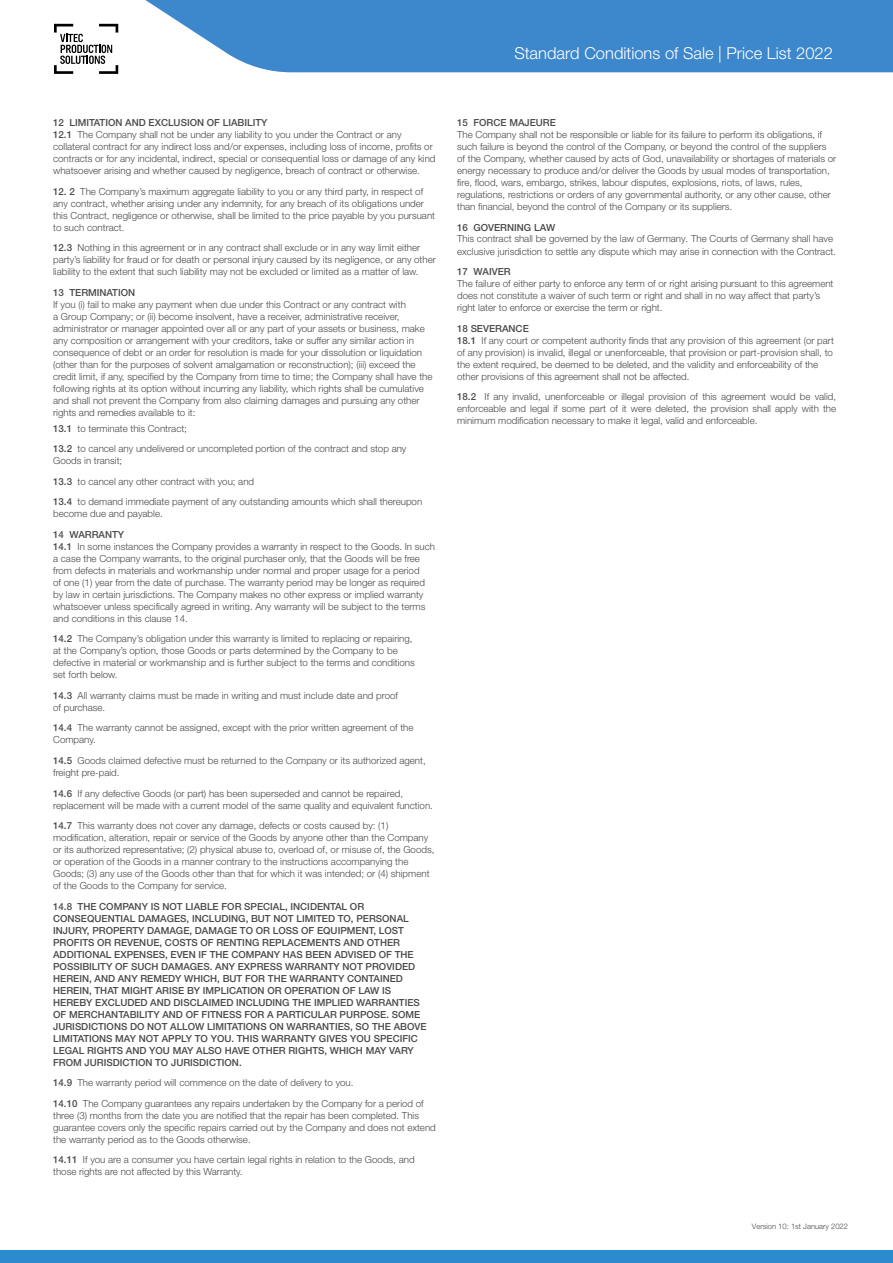
<style>
.page{position:relative;width:893px;height:1263px;background:#fff}
.page>*{position:absolute;margin:0;border:0;box-sizing:border-box;transform-origin:0 0}
.t1{font:300 16.5px "Helvetica Neue LT Std";color:#fff}
.t2{font:300 9.75px/12px "Helvetica Neue LT Std";color:#4a4a49}
.t3{font:500 9.75px/12px "Helvetica Neue LT Std";color:#4a4a49}
.t4{font:300 7.65px "Helvetica Neue LT Std";color:#494948}
.t5{font:300 7.5px "Helvetica Neue LT Std";color:#4a4a49}
.s1{font-weight:500}
.s2{font-family:"Helvetica Neue"}
.s3{font-size:7.65px;color:#494948}
</style>
<div class="page">
<div style="left:0;top:1250px;width:893px;height:13px;background:#2b8bcc"></div>
<svg style="left:54px;top:24px;width:64px;height:50px"></svg>
<svg style="left:145px;top:0;width:748px;height:72px;background:#4b90cf"></svg>
<p class="t2" style="left:53px;top:116px;width:384px"><span class="s1">12 LIMITATION AND EXCLUSION OF LIABILITY<br>12.1</span> The Company shall not be under any liability to you under the Contract or any collateral contract for any indirect loss and/or expenses, including loss of income, profits or contracts or for any incidental, indirect, special or consequential loss or damage of any kind whatsoever arising and whether caused by negligence, breach of contract or otherwise.</p>
<p class="t2" style="left:53px;top:185px;width:383px"><span class="s1">12. 2</span> The Company’s maximum aggregate liability to you or any third party, in respect of any contract, whether arising under any indemnity, for any breach of its obligations under this Contract, negligence or otherwise, shall be limited to the price payable by you pursuant to such contract.</p>
<p class="t2" style="left:53px;top:241px;width:384px"><span class="s1">12.3</span> Nothing in this agreement or in any contract shall exclude or in any way limit either party’s liability for fraud or for death or personal injury caused by its negligence, or any other liability to the extent that such liability may not be excluded or limited as a matter of law.</p>
<p class="t3" style="left:53px;top:286px;width:84px">13 TERMINATION</p>
<p class="t2" style="left:53px;top:298px;width:381px">If you (i) fail to make any payment when due under this Contract or any contract with<br>a Group Company; or (ii) become insolvent, have a receiver, administrative receiver, administrator or manager appointed over all or any part of your assets or business, make any composition or arrangement with your creditors, take or suffer any similar action in consequence of debt or an order for resolution is made for your dissolution or liquidation (other than for the purposes of solvent amalgamation or reconstruction); (iii) exceed the credit limit, if any, specified by the Company from time to time; the Company shall have the following rights at its option without incurring any liability, which rights shall be cumulative and shall not prevent the Company from also claiming damages and pursuing any other rights and remedies available to it:</p>
<p class="t2" style="left:53px;top:418px;width:355px;line-height:20.5px"><span class="s1">13.1</span> to terminate this Contract;<br><span class="s1">13.2</span> to cancel any undelivered or uncompleted portion of the contract and stop any</p>
<p class="t2" style="left:53px;top:450px;width:371px;line-height:20.5px">Goods in transit;<br><span class="s1">13.3</span> to cancel any other contract with you; and<br><span class="s1">13.4</span> to demand immediate payment of any outstanding amounts which shall thereupon</p>
<p class="t2" style="left:53px;top:508px;width:111px">become due and payable.</p>
<p class="t2" style="left:53px;top:528px;width:383px"><span class="s1">14 WARRANTY<br>14.1</span> In some instances the Company provides a warranty in respect to the Goods. In such a case the Company warrants, to the original purchaser only, that the Goods will be free from defects in materials and workmanship under normal and proper usage for a period<br>of one (1) year from the date of purchase. The warranty period may be longer as required by law in certain jurisdictions. The Company makes no other express or implied warranty whatsoever unless specifically agreed in writing. Any warranty will be subject to the terms and conditions in this clause 14.</p>
<p class="t2" style="left:53px;top:633px;width:363px"><span class="s1">14.2</span> The Company’s obligation under this warranty is limited to replacing or repairing, at the Company’s option, those Goods or parts determined by the Company to be defective in material or workmanship and is further subject to the terms and conditions set forth below.</p>
<p class="t2" style="left:53px;top:689px;width:346px"><span class="s1">14.3</span> All warranty claims must be made in writing and must include date and proof of purchase.</p>
<p class="t2" style="left:53px;top:722px;width:362px"><span class="s1">14.4</span> The warranty cannot be assigned, except with the prior written agreement of the<br>Company.</p>
<p class="t2" style="left:53px;top:754px;width:374px"><span class="s1">14.5</span> Goods claimed defective must be returned to the Company or its authorized agent, freight pre-paid.</p>
<p class="t2" style="left:53px;top:787px;width:381px"><span class="s1">14.6</span> If any defective Goods (or part) has been superseded and cannot be repaired, replacement will be made with a current model of the same quality and equivalent function.</p>
<p class="t2" style="left:53px;top:819px;width:383px"><span class="s1">14.7</span> This warranty does not cover any damage, defects or costs caused by: (1) modification, alteration, repair or service of the Goods by anyone other than the Company or its authorized representative; (2) physical abuse to, overload of, or misuse of, the Goods, or operation of the Goods in a manner contrary to the instructions accompanying the Goods; (3) any use of the Goods other than that for which it was intended; or (4) shipment of the Goods to the Company for service.</p>
<p class="t3" style="left:53px;top:900px;width:375px">14.8 THE COMPANY IS NOT LIABLE FOR SPECIAL, INCIDENTAL OR CONSEQUENTIAL DAMAGES, INCLUDING, BUT NOT LIMITED TO, PERSONAL INJURY, PROPERTY DAMAGE, DAMAGE TO OR LOSS OF EQUIPMENT, LOST PROFITS OR REVENUE, COSTS OF RENTING REPLACEMENTS AND OTHER ADDITIONAL EXPENSES, EVEN IF THE COMPANY HAS BEEN ADVISED OF THE POSSIBILITY OF SUCH DAMAGES. ANY EXPRESS WARRANTY NOT PROVIDED HEREIN, AND ANY REMEDY WHICH, BUT FOR THE WARRANTY CONTAINED HEREIN, THAT MIGHT ARISE BY IMPLICATION OR OPERATION OF LAW IS HEREBY EXCLUDED AND DISCLAIMED INCLUDING THE IMPLIED WARRANTIES OF MERCHANTABILITY AND OF FITNESS FOR A PARTICULAR PURPOSE. SOME JURISDICTIONS DO NOT ALLOW LIMITATIONS ON WARRANTIES, SO THE ABOVE LIMITATIONS MAY NOT APPLY TO YOU. THIS WARRANTY GIVES YOU SPECIFIC LEGAL RIGHTS AND YOU MAY ALSO HAVE OTHER RIGHTS, WHICH MAY VARY FROM JURISDICTION TO JURISDICTION.</p>
<p class="t2" style="left:53px;top:1072px;width:372px;line-height:20.5px"><span class="s1">14.9</span> The warranty period will commence on the date of delivery to you.<br><span class="s1">14.10</span> The Company guarantees any repairs undertaken by the Company for a period of</p>
<p class="t2" style="left:53px;top:1109px;width:384px">three (3) months from the date you are notified that the repair has been completed. This guarantee covers only the specific repairs carried out by the Company and does not extend the warranty period as to the Goods otherwise.</p>
<p class="t2" style="left:53px;top:1153px;width:363px"><span class="s1">14.11</span> If you are a consumer you have certain legal rights in relation to the Goods, and those rights are not affected by this Warranty.</p>
<h1 class="t1" style="left:514px;top:43px;width:320px">Standard Conditions of Sale | Price List 2022</h1>
<h1 class="t1" style="left:521px;top:43px;width:320px">Standard Cond tions of Sale | Price List 2020</h1>
<h1 class="t1" style="left:514px;top:48px;width:327px">Standard Conditions of Sale | Price List 201<span class="s2">7</span></h1>
<p class="t3" style="left:457px;top:117px;width:100px">15 FORCE MAJEURE</p>
<p class="t2" style="left:457px;top:129px;width:381px">The Company shall not be responsible or liable for its failure to perform its obligations, if such failure is beyond the control of the Company, or beyond the control of the suppliers of the Company, whether caused by acts of God, unavailability or shortages of materials or energy necessary to produce and/or deliver the Goods by usual modes of transportation, fire, flood, wars, embargo, strikes, labour disputes, explosions, riots, of laws, rules, regulations, restrictions or orders of any governmental authority, or any other cause, other than financial, beyond the control of the Company or its suppliers.</p>
<p class="t3" style="left:457px;top:221px;width:100px">16 GOVERNING LAW</p>
<p class="t2" style="left:457px;top:233px;width:380px">This contract shall be governed by the law of Germany. The Courts of Germany shall have exclusive jurisdiction to settle any dispute which may arise in connection with the Contract.</p>
<p class="t3" style="left:457px;top:266px;width:55px">17 WAIVER</p>
<p class="t2" style="left:457px;top:278px;width:378px">The failure of either party to enforce any term of or right arising pursuant to this agreement does not constitute a waiver of such term or right and shall in no way affect that party’s right later to enforce or exercise the term or right.</p>
<p class="t2" style="left:457px;top:322px;width:378px"><span class="s1">18 SEVERANCE<br>18.1</span> If any court or competent authority finds that any provision of this agreement (or part of any provision) is invalid, illegal or unenforceable, that provision or part-provision shall, to the extent required, be deemed to be deleted, and the validity and enforceability of the other provisions of this agreement shall not be affected.</p>
<p class="t2" style="left:457px;top:390px;width:381px;text-align:justify"><span class="s1">18.2</span> If any invalid, unenforceable or illegal provision of this agreement would be valid, enforceable and legal if some part of it were deleted, the provision shall apply with the minimum modification necessary to make it legal, valid and enforceable.</p>
<p class="t4" style="left:752px;top:1222px;width:79px">Version 10: 1st January</p>
<p class="t5" style="left:752px;top:1222px;width:93px">Version <span class="s2">6</span>: 1<sup>st</sup> January 201<span class="s2">7</span><span class="s3">2</span></p>
<p class="t4" style="left:778px;top:1222px;width:72px">9: 1<sup>st</sup> January 2020 2</p>
</div>
